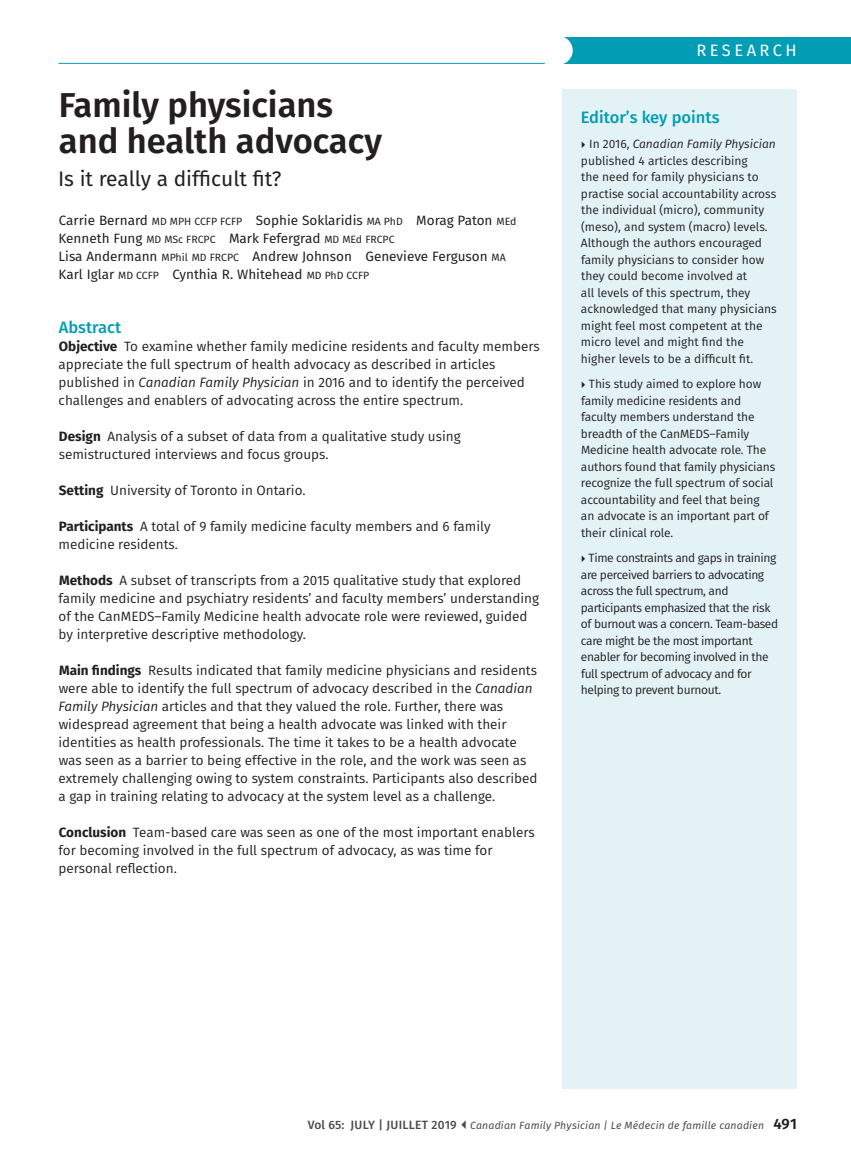
<style>
.page{position:relative;width:851px;height:1161px;background:#fff}
.page>*{position:absolute;margin:0;border:0;box-sizing:border-box;transform-origin:0 0}
.ArticleTitle{font:600 34.5px/36px "Fira Sans";color:#231f20}
.ArticleSubtitle{font:21px "Fira Sans";color:#231f20}
.KeyPointHead_RES{font:500 16.5px "Fira Sans";color:#009db4}
.t1{font:16.5px "Fira Sans";letter-spacing:.21em;color:#fff}
.AbstractHead{font:500 16.5px "Fira Sans";color:#009db4}
.AbstractBody{font:13.5px/18px "Fira Sans";color:#231f20}
.Byline{font:13.5px/18px "Fira Sans";color:#231f20}
.KeyPoints_RES{font:12px/16.5px "Fira Sans";letter-spacing:-.01em;color:#231f20}
.KeyPoints_RES-2{font:12px/16.5px "Fira Sans";letter-spacing:-.03em;color:#231f20}
.t2{font:italic 10.5px "Fira Sans";letter-spacing:.015em;color:#4b4c4d}
.s1{font-size:10.5px}
.s2{font-weight:700}
.s3{font-style:italic}
.s4{font-weight:500;font-style:normal;font-size:12px}
.s5{font-weight:600;font-style:normal;font-size:15px;color:#231f20}
</style>
<div class="page">
<div style="left:563px;top:37px;width:287px;height:27px;background:#009db4"></div>
<hr style="left:58px;top:63px;width:486px;height:1px;background:#009db4">
<div style="left:544px;top:36px;width:28px;height:29px;background:#fff;border-radius:50%"></div>
<div style="left:562px;top:89px;width:234px;height:1000px;background:#e3f2f5"></div>
<p class="ArticleTitle" style="left:59px;top:85px;width:325px">Family physicians and health advocacy</p>
<p class="ArticleSubtitle" style="left:58px;top:163px;width:225px">Is it really a difficult fit?</p>
<p class="Byline" style="left:58px;top:211px;width:459px">Carrie Bernard <span class="s1">MD MPH CCFP FCFP</span> Sophie Soklaridis <span class="s1">MA PhD</span> Morag Paton <span class="s1">MEd </span>Kenneth Fung <span class="s1">MD MSc FRCPC</span> Mark Fefergrad <span class="s1">MD MEd FRCPC<br></span>Lisa Andermann <span class="s1">MPhil MD FRCPC</span> Andrew Johnson Genevieve Ferguson <span class="s1">MA </span>Karl Iglar <span class="s1">MD CCFP</span> Cynthia R. Whitehead <span class="s1">MD PhD CCFP</span></p>
<p class="AbstractHead" style="left:59px;top:314px;width:64px">Abstract</p>
<p class="AbstractBody" style="left:58px;top:337px;width:482px"><span class="s2">Objective</span> To examine whether family medicine residents and faculty members appreciate the full spectrum of health advocacy as described in articles published in <span class="s3">Canadian Family Physician</span> in 2016 and to identify the perceived challenges and enablers of advocating across the entire spectrum.</p>
<p class="AbstractBody" style="left:59px;top:427px;width:403px"><span class="s2">Design</span> Analysis of a subset of data from a qualitative study using semistructured interviews and focus groups.</p>
<p class="AbstractBody" style="left:59px;top:481px;width:248px"><span class="s2">Setting</span> University of Toronto in Ontario.</p>
<p class="AbstractBody" style="left:59px;top:517px;width:433px"><span class="s2">Participants</span> A total of 9 family medicine faculty members and 6 family medicine residents.</p>
<p class="AbstractBody" style="left:59px;top:571px;width:482px"><span class="s2">Methods</span> A subset of transcripts from a 2015 qualitative study that explored family medicine and psychiatry residents’ and faculty members’ understanding of the CanMEDS–Family Medicine health advocate role were reviewed, guided by interpretive descriptive methodology.</p>
<p class="AbstractBody" style="left:58px;top:661px;width:480px"><span class="s2">Main findings</span> Results indicated that family medicine physicians and residents were able to identify the full spectrum of advocacy described in the <span class="s3">Canadian Family Physician</span> articles and that they valued the role. Further, there was widespread agreement that being a health advocate was linked with their identities as health professionals. The time it takes to be a health advocate was seen as a barrier to being effective in the role, and the work was seen as extremely challenging owing to system constraints. Participants also described a gap in training relating to advocacy at the system level as a challenge.</p>
<p class="AbstractBody" style="left:59px;top:823px;width:477px"><span class="s2">Conclusion</span> Team-based care was seen as one of the most important enablers for becoming involved in the full spectrum of advocacy, as was time for personal reflection.</p>
<p class="t1" style="left:696px;top:38px;width:102px">RESEARCH</p>
<p class="KeyPointHead_RES" style="left:580px;top:104px;width:140px">Editor’s key points</p>
<p class="KeyPoints_RES" style="left:580px;top:135px;width:197px;text-indent:8px">In 2016, <span class="s3">Canadian Family Physician </span>published 4 articles describing<br>the need for family physicians to practise social accountability across the individual (micro), community (meso), and system (macro) levels.<br>Although the authors encouraged family physicians to consider how they could become involved at<br>all levels of this spectrum, they acknowledged that many physicians might feel most competent at the micro level and might find the higher levels to be a difficult fit.</p>
<p class="KeyPoints_RES" style="left:581px;top:375px;width:196px;text-indent:8px">This study aimed to explore how family medicine residents and faculty members understand the breadth of the CanMEDS–Family<br>Medicine health advocate role. The authors found that family physicians recognize the full spectrum of social accountability and feel that being an advocate is an important part of their clinical role.</p>
<p class="KeyPoints_RES-2" style="left:581px;top:549px;width:199px;text-indent:8px">Time constraints and gaps in training are perceived barriers to advocating across the full spectrum, and participants emphasized that the risk of burnout was a concern. Team-based care might be the most important enabler for becoming involved in the full spectrum of advocacy and for helping to prevent burnout.</p>
<p class="t2" style="left:308px;top:1117px;width:490px"><span class="s4">Vol 65: JULY | JUILLET 2019</span> Canadian Family Physician | Le Médecin de famille canadien <span class="s5">491</span></p>
</div>
